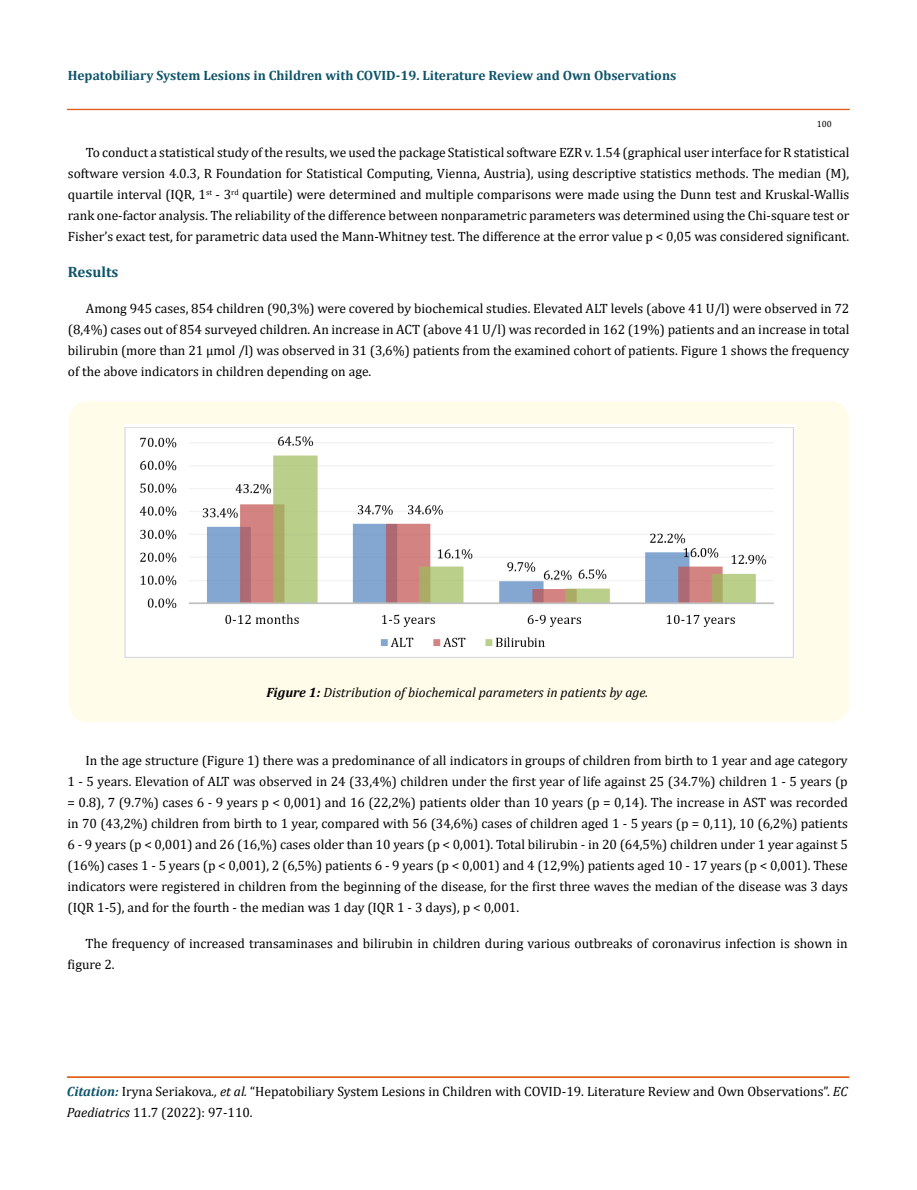
<style>
.page{position:relative;width:917px;height:1190px;background:#fff}
.page>*{position:absolute;margin:0;border:0;box-sizing:border-box;transform-origin:0 0}
.t1{font:700 15px "Cambria";color:#0e546a}
.t2{font:13.5px/21px "Cambria";color:#000;text-align:justify}
.t3{font:700 13.5px "Cambria";color:#0e546a}
.t4{font:italic 13.5px "Cambria";color:#000}
.t5{font:9px "Cambria";color:#000}
.s1{font-weight:700}
.s2{font-weight:700;font-style:italic;color:#0e546a}
.s3{font-style:italic}
</style>
<div class="page">
<div style="left:67px;top:109px;width:782px;height:1px;border:1px solid #e05d1a"></div>
<hr style="left:67px;top:1077px;width:782px;height:1px;background:#e05d1a">
<div style="left:69px;top:401px;width:780px;height:321px;background:#fffde9;border-radius:18px"></div>
<img style="left:123px;top:425px;width:671px;height:233px">
<p class="t3" style="left:68px;top:66px;width:610px">Hepatobiliary System Lesions in Children with COVID-19. Literature Review and Own Observations</p>
<p class="t5" style="left:816px;top:118px;width:16px">100</p>
<p class="t2" style="left:68px;top:142px;width:783px;text-indent:18px">To conduct a statistical study of the results, we used the package Statistical software EZR v. 1.54 (graphical user interface for R statistical software version 4.0.3, R Foundation for Statistical Computing, Vienna, Austria), using descriptive statistics methods. The median (M), quartile interval (IQR, 1<sup>st</sup> - 3<sup>rd</sup> quartile) were determined and multiple comparisons were made using the Dunn test and Kruskal-Wallis rank one-factor analysis. The reliability of the difference between nonparametric parameters was determined using the Chi-square test or Fisher’s exact test, for parametric data used the Mann-Whitney test. The difference at the error value p &lt; 0,05 was considered significant.</p>
<p class="t1" style="left:68px;top:261px;width:52px">Results</p>
<p class="t2" style="left:68px;top:298px;width:783px;text-indent:18px">Among 945 cases, 854 children (90,3%) were covered by biochemical studies. Elevated ALT levels (above 41 U/l) were observed in 72 (8,4%) cases out of 854 surveyed children. An increase in ACT (above 41 U/l) was recorded in 162 (19%) patients and an increase in total bilirubin (more than 21 μmol /l) was observed in 31 (3,6%) patients from the examined cohort of patients. Figure 1 shows the frequency of the above indicators in children depending on age.</p>
<p class="t4" style="left:266px;top:682px;width:383px"><span class="s1">Figure 1:</span> Distribution of biochemical parameters in patients by age.</p>
<p class="t2" style="left:68px;top:749px;width:781px;text-indent:18px">In the age structure (Figure 1) there was a predominance of all indicators in groups of children from birth to 1 year and age category 1 - 5 years. Elevation of ALT was observed in 24 (33,4%) children under the first year of life against 25 (34.7%) children 1 - 5 years (p = 0.8), 7 (9.7%) cases 6 - 9 years p &lt; 0,001) and 16 (22,2%) patients older than 10 years (p = 0,14). The increase in AST was recorded in 70 (43,2%) children from birth to 1 year, compared with 56 (34,6%) cases of children aged 1 - 5 years (p = 0,11), 10 (6,2%) patients 6 - 9 years (p &lt; 0,001) and 26 (16,%) cases older than 10 years (p &lt; 0,001). Total bilirubin - in 20 (64,5%) children under 1 year against 5 (16%) cases 1 - 5 years (p &lt; 0,001), 2 (6,5%) patients 6 - 9 years (p &lt; 0,001) and 4 (12,9%) patients aged 10 - 17 years (p &lt; 0,001). These indicators were registered in children from the beginning of the disease, for the first three waves the median of the disease was 3 days (IQR 1-5), and for the fourth - the median was 1 day (IQR 1 - 3 days), p &lt; 0,001.</p>
<p class="t2" style="left:68px;top:932px;width:781px;text-indent:18px">The frequency of increased transaminases and bilirubin in children during various outbreaks of coronavirus infection is shown in figure 2.</p>
<p class="t2" style="left:67px;top:1080px;width:782px"><span class="s2">Citation:</span> Iryna Seriakova<span class="s3">., et al.</span> “Hepatobiliary System Lesions in Children with COVID-19. Literature Review and Own Observations”. <span class="s3">EC<br>Paediatrics</span> 11.7 (2022): 97-110.</p>
</div>
